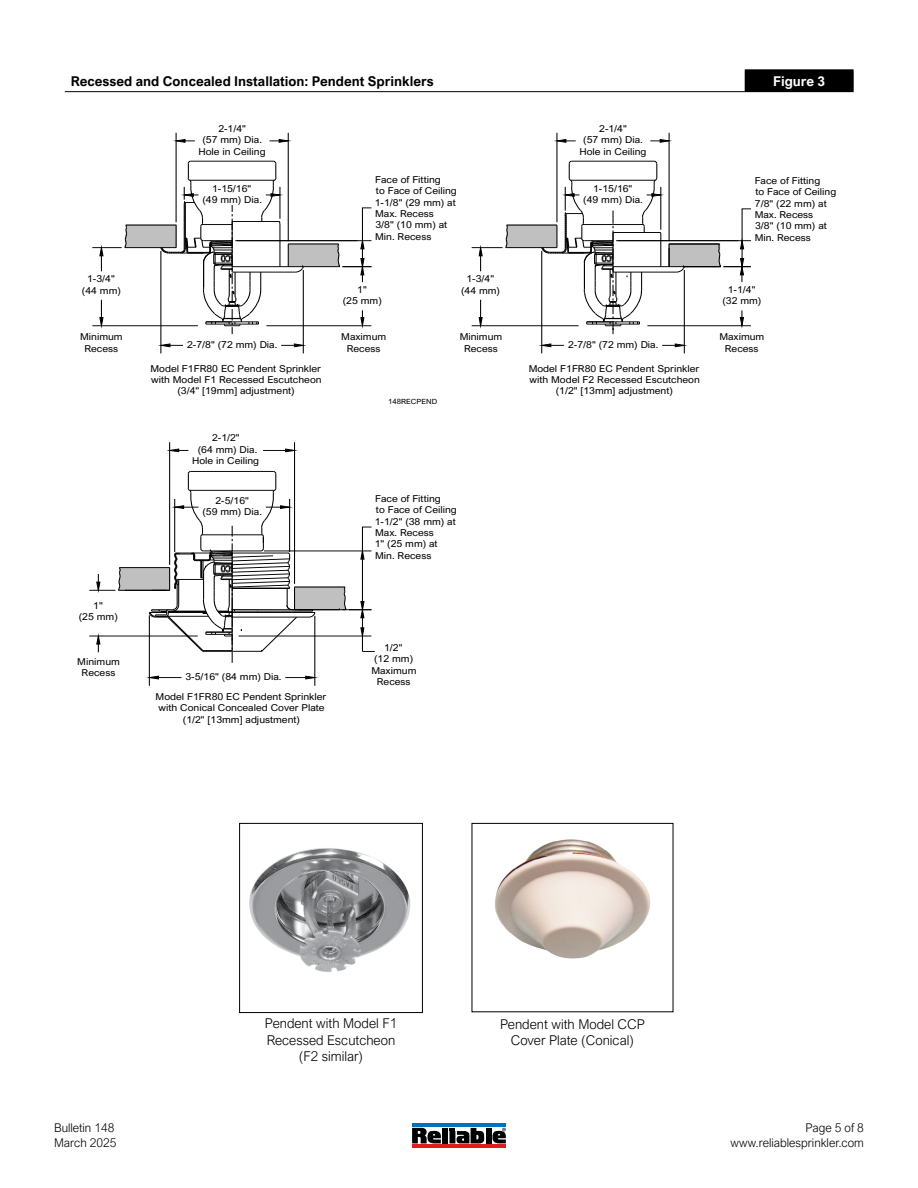
<style>
.page{position:relative;width:918px;height:1188px;background:#fff}
.page>*{position:absolute;margin:0;border:0;box-sizing:border-box;transform-origin:0 0}
.t1{font:300 13.5px/16.2px "Arial Nova";color:#000;text-align:center}
.t2{font:700 13.5px "Arial Nova";color:#000}
.t3{font:700 13.5px "Arial Nova";letter-spacing:-.01em;color:#fff}
.t4{font:300 12px/14.4px "Arial Nova";color:#000}
.t5{font:9.45px/11.4px "Arial Nova";color:#000;text-align:center;scale:1.11 1}
.t6{font:7.05px "Arial Nova";color:#000;scale:1.11 1}
</style>
<div class="page">
<hr style="left:232px;top:272px;width:63px;height:1px;background:#000">
<svg style="left:295px;top:267px;width:9px;height:6px"></svg>
<hr style="left:126px;top:225px;width:50px;height:1px;background:#000">
<hr style="left:125px;top:247px;width:51px;height:1px;background:#000">
<img style="left:289px;top:245px;width:48px;height:21px">
<hr style="left:288px;top:244px;width:50px;height:1px;background:#000">
<hr style="left:303px;top:266px;width:36px;height:1px;background:#000">
<svg style="left:288px;top:244px;width:1px;height:22px"></svg>
<hr style="left:232px;top:266px;width:71px;height:1px;background:#000">
<svg style="left:124px;top:224px;width:3px;height:24px"></svg>
<hr style="left:161px;top:251px;width:1px;height:102px;background:#000">
<hr style="left:303px;top:270px;width:1px;height:83px;background:#000">
<svg style="left:160px;top:343px;width:23px;height:5px"></svg>
<svg style="left:281px;top:343px;width:23px;height:5px"></svg>
<hr style="left:92px;top:326px;width:106px;height:1px;background:#000">
<hr style="left:92px;top:247px;width:30px;height:1px;background:#000">
<svg style="left:99px;top:300px;width:5px;height:27px"></svg>
<svg style="left:99px;top:247px;width:5px;height:24px"></svg>
<hr style="left:176px;top:133px;width:1px;height:89px;background:#000">
<hr style="left:288px;top:133px;width:1px;height:108px;background:#000">
<svg style="left:175px;top:139px;width:20px;height:4px"></svg>
<svg style="left:270px;top:139px;width:19px;height:4px"></svg>
<hr style="left:266px;top:326px;width:105px;height:1px;background:#000">
<svg style="left:360px;top:310px;width:5px;height:17px"></svg>
<hr style="left:235px;top:240px;width:137px;height:1px;background:#000">
<svg style="left:337px;top:207px;width:35px;height:75px"></svg>
<hr style="left:613px;top:272px;width:63px;height:1px;background:#000">
<svg style="left:676px;top:267px;width:9px;height:6px"></svg>
<hr style="left:613px;top:266px;width:70px;height:1px;background:#000">
<hr style="left:541px;top:251px;width:1px;height:102px;background:#000">
<hr style="left:684px;top:270px;width:1px;height:83px;background:#000">
<svg style="left:541px;top:343px;width:23px;height:5px"></svg>
<svg style="left:662px;top:343px;width:23px;height:5px"></svg>
<hr style="left:472px;top:326px;width:107px;height:1px;background:#000">
<hr style="left:472px;top:247px;width:31px;height:1px;background:#000">
<svg style="left:478px;top:300px;width:5px;height:27px"></svg>
<svg style="left:478px;top:247px;width:5px;height:24px"></svg>
<hr style="left:647px;top:326px;width:104px;height:1px;background:#000">
<svg style="left:740px;top:310px;width:4px;height:17px"></svg>
<hr style="left:616px;top:240px;width:135px;height:1px;background:#000">
<hr style="left:507px;top:225px;width:50px;height:1px;background:#000">
<hr style="left:506px;top:247px;width:51px;height:1px;background:#000">
<svg style="left:505px;top:224px;width:3px;height:24px"></svg>
<hr style="left:557px;top:133px;width:1px;height:89px;background:#000">
<hr style="left:669px;top:133px;width:1px;height:108px;background:#000">
<svg style="left:556px;top:139px;width:20px;height:4px"></svg>
<svg style="left:650px;top:139px;width:20px;height:4px"></svg>
<img style="left:669px;top:245px;width:49px;height:22px">
<hr style="left:669px;top:244px;width:50px;height:1px;background:#000">
<hr style="left:683px;top:266px;width:37px;height:1px;background:#000">
<svg style="left:718px;top:208px;width:33px;height:74px"></svg>
<hr style="left:89px;top:636px;width:109px;height:1px;background:#000">
<svg style="left:96px;top:635px;width:5px;height:17px"></svg>
<hr style="left:149px;top:615px;width:1px;height:71px;background:#000">
<hr style="left:315px;top:616px;width:1px;height:70px;background:#000">
<svg style="left:149px;top:675px;width:32px;height:5px"></svg>
<svg style="left:285px;top:675px;width:31px;height:5px"></svg>
<hr style="left:264px;top:551px;width:108px;height:1px;background:#000">
<hr style="left:362px;top:559px;width:1px;height:43px;background:#000">
<svg style="left:360px;top:526px;width:12px;height:34px"></svg>
<hr style="left:119px;top:567px;width:51px;height:1px;background:#000">
<hr style="left:118px;top:590px;width:52px;height:1px;background:#000">
<hr style="left:295px;top:587px;width:50px;height:1px;background:#000">
<hr style="left:295px;top:609px;width:51px;height:1px;background:#000">
<svg style="left:89px;top:567px;width:32px;height:24px"></svg>
<hr style="left:169px;top:442px;width:1px;height:123px;background:#000">
<hr style="left:294px;top:442px;width:1px;height:142px;background:#000">
<svg style="left:169px;top:448px;width:19px;height:4px"></svg>
<svg style="left:263px;top:448px;width:31px;height:4px"></svg>
<svg style="left:160px;top:160px;width:121px;height:174px"></svg>
<svg style="left:541px;top:160px;width:121px;height:174px"></svg>
<svg style="left:149px;top:471px;width:167px;height:192px"></svg>
<hr style="left:239px;top:636px;width:132px;height:1px;background:#000">
<svg style="left:339px;top:586px;width:36px;height:66px"></svg>
<div style="left:745px;top:70px;width:108px;height:22px;background:#000"></div>
<hr style="left:745px;top:69px;width:109px;height:1px;background:#000">
<svg style="left:853px;top:70px;width:1px;height:21px"></svg>
<hr style="left:65px;top:91px;width:680px;height:1px;background:#000">
<hr style="left:745px;top:91px;width:109px;height:1px;background:#000">
<img style="left:249px;top:848px;width:162px;height:124px">
<div style="left:239px;top:823px;width:184px;height:190px;border:1px solid #000"></div>
<img style="left:495px;top:839px;width:155px;height:120px">
<svg style="left:412px;top:1128px;width:29px;height:15px"></svg>
<div style="left:442px;top:1128px;width:6px;height:15px;background:#000"></div>
<div style="left:486px;top:1128px;width:5px;height:15px;background:#000"></div>
<svg style="left:449px;top:1128px;width:35px;height:16px"></svg>
<svg style="left:492px;top:1128px;width:14px;height:15px"></svg>
<hr style="left:412px;top:1144px;width:94px;height:4px;background:#de1c24">
<hr style="left:412px;top:1124px;width:94px;height:3px;background:#0072bc">
<h1 class="t2" style="left:71px;top:73px;width:364px">Recessed and Concealed Installation: Pendent Sprinklers</h1>
<h1 class="t3" style="left:773px;top:73px;width:53px">Figure 3</h1>
<p class="t5" style="left:199px;top:123px;width:62px">2-1/4"<br>(57 mm) Dia.<br>Hole in Ceiling</p>
<p class="t5" style="left:202px;top:183px;width:55px">1-15/16"<br>(49 mm) Dia.</p>
<p class="t5" style="left:375px;top:174px;width:76px;text-align:left">Face of Fitting<br>to Face of Ceiling<br>1-1/8" (29 mm) at<br>Max. Recess<br>3/8" (10 mm) at<br>Min. Recess</p>
<p class="t5" style="left:579px;top:123px;width:62px">2-1/4"<br>(57 mm) Dia.<br>Hole in Ceiling</p>
<p class="t5" style="left:583px;top:183px;width:55px">1-15/16"<br>(49 mm) Dia.</p>
<p class="t5" style="left:755px;top:175px;width:75px;text-align:left">Face of Fitting<br>to Face of Ceiling<br>7/8" (22 mm) at<br>Max. Recess<br>3/8" (10 mm) at<br>Min. Recess</p>
<p class="t5" style="left:82px;top:273px;width:37px">1-3/4" (44 mm)</p>
<p class="t5" style="left:343px;top:284px;width:37px">1"<br>(25 mm)</p>
<p class="t5" style="left:80px;top:331px;width:40px">Minimum<br>Recess</p>
<p class="t5" style="left:341px;top:331px;width:42px">Maximum<br>Recess</p>
<p class="t5" style="left:187px;top:339px;width:83px">2-7/8" (72 mm) Dia.</p>
<p class="t5" style="left:150px;top:363px;width:156px">Model F1FR80 EC Pendent Sprinkler with Model F1 Recessed Escutcheon (3/4" [19mm] adjustment)</p>
<p class="t5" style="left:192px;top:432px;width:62px">2-1/2"<br>(64 mm) Dia.<br>Hole in Ceiling</p>
<p class="t6" style="left:388px;top:397px;width:46px">148RECPEND</p>
<p class="t5" style="left:461px;top:273px;width:37px">1-3/4" (44 mm)</p>
<p class="t5" style="left:460px;top:331px;width:40px">Minimum<br>Recess</p>
<p class="t5" style="left:719px;top:331px;width:42px">Maximum<br>Recess</p>
<p class="t5" style="left:722px;top:284px;width:37px">1-1/4" (32 mm)</p>
<p class="t5" style="left:568px;top:339px;width:83px">2-7/8" (72 mm) Dia.</p>
<p class="t5" style="left:529px;top:363px;width:156px">Model F1FR80 EC Pendent Sprinkler with Model F2 Recessed Escutcheon (1/2" [13mm] adjustment)</p>
<p class="t5" style="left:79px;top:600px;width:37px">1"<br>(25 mm)</p>
<p class="t5" style="left:77px;top:656px;width:40px">Minimum<br>Recess</p>
<p class="t5" style="left:202px;top:495px;width:55px">2-5/16"<br>(59 mm) Dia.</p>
<p class="t5" style="left:185px;top:671px;width:88px">3-5/16" (84 mm) Dia.</p>
<p class="t5" style="left:156px;top:691px;width:155px">Model F1FR80 EC Pendent Sprinkler with Conical Concealed Cover Plate (1/2" [13mm] adjustment)</p>
<p class="t5" style="left:375px;top:493px;width:76px;text-align:left">Face of Fitting<br>to Face of Ceiling<br>1-1/2" (38 mm) at<br>Max. Recess<br>1" (25 mm) at<br>Min. Recess</p>
<p class="t5" style="left:374px;top:642px;width:37px">1/2"<br>(12 mm)</p>
<p class="t5" style="left:371px;top:665px;width:42px">Maximum<br>Recess</p>
<h1 class="t1" style="left:265px;top:1015px;width:134px">Pendent with Model F1<br>Recessed Escutcheon (F2 similar)</h1>
<h1 class="t1" style="left:500px;top:1016px;width:146px">Pendent with Model CCP<br>Cover Plate (Conical)</h1>
<p class="t4" style="left:54px;top:1121px;width:64px">Bulletin 148<br>March 2025</p>
<p class="t4" style="left:730px;top:1121px;width:135px;text-align:right">Page 5 of 8 www.reliablesprinkler.com</p>
</div>
